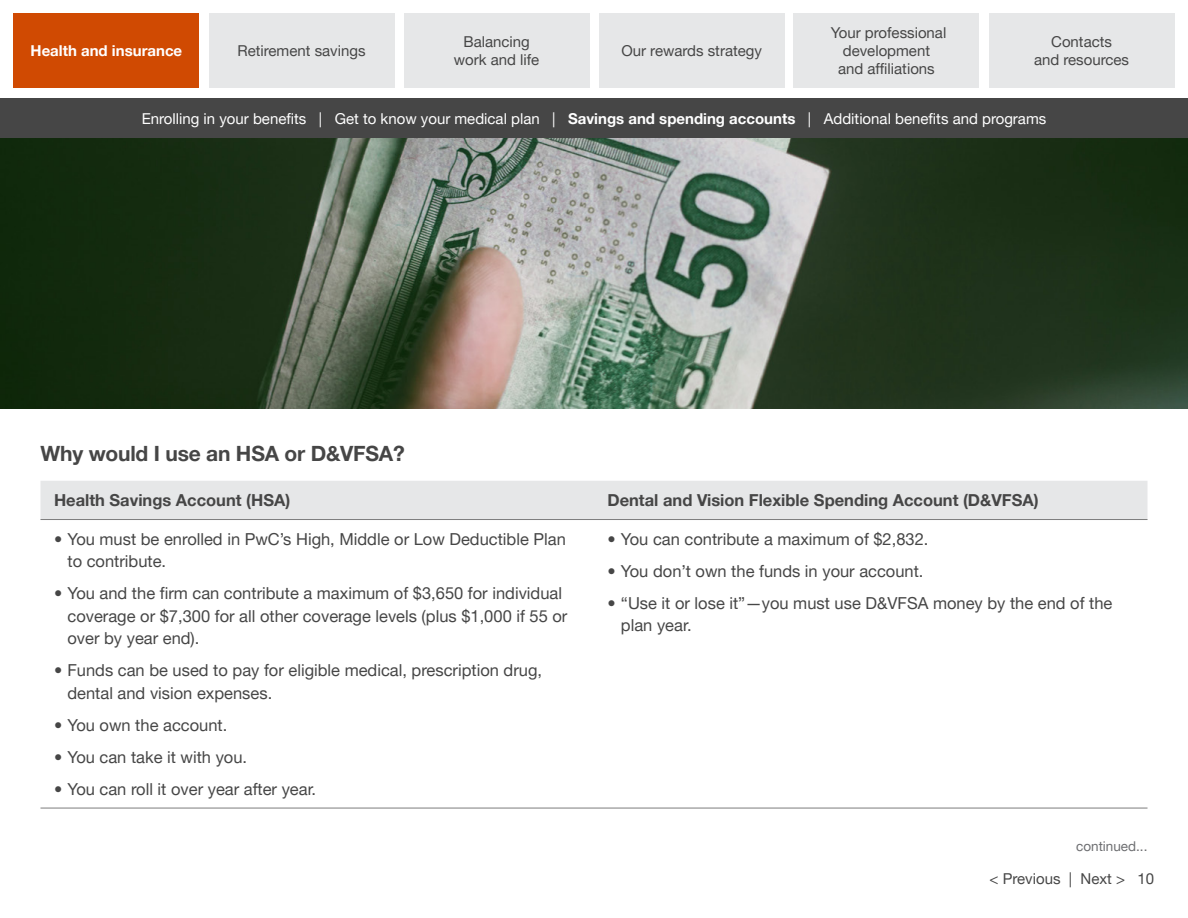
<style>
.page{position:relative;width:1188px;height:918px;background:#fff}
.page>*{position:absolute;margin:0;border:0;box-sizing:border-box;transform-origin:0 0}
.t1{font:700 21px "Helvetica Neue LT Pro";letter-spacing:-.01em;color:#464646}
.t2{font:16.5px/22.5px "Helvetica Neue LT Pro";color:#464646}
.t3{font:700 16.5px "Helvetica Neue LT Pro";color:#464646}
.t4{font:15px/18px "Helvetica Neue LT Pro";color:#464646;text-align:center}
.t5{font:15px "Helvetica Neue LT Pro";color:#fff}
.t6{font:700 15px "Helvetica Neue LT Pro";color:#fff}
.t7{font:13.5px "Helvetica Neue LT Pro";color:#6d6e71}
.s1{font-weight:700}
</style>
<div class="page">
<div style="left:0;top:98px;width:1188px;height:41px;background:#464646"></div>
<div style="left:40px;top:481px;width:1108px;height:38px;background:#e6e7e8"></div>
<hr style="left:40px;top:519px;width:554px;height:1px;background:#7d7d7d">
<hr style="left:594px;top:519px;width:554px;height:1px;background:#7d7d7d">
<hr style="left:40px;top:808px;width:554px;height:1px;background:#7d7d7d">
<hr style="left:594px;top:808px;width:554px;height:1px;background:#7d7d7d">
<img style="left:0;top:139px;width:1188px;height:270px">
<div style="left:14px;top:14px;width:185px;height:74px;background:#d04a02"></div>
<div style="left:209px;top:14px;width:185px;height:74px;background:#e6e7e8"></div>
<div style="left:404px;top:14px;width:186px;height:74px;background:#e6e7e8"></div>
<div style="left:599px;top:14px;width:186px;height:74px;background:#e6e7e8"></div>
<div style="left:794px;top:14px;width:185px;height:74px;background:#e6e7e8"></div>
<div style="left:989px;top:14px;width:185px;height:74px;background:#e6e7e8"></div>
<p class="t6" style="left:31px;top:41px;width:153px">Health and insurance</p>
<p class="t4" style="left:237px;top:41px;width:130px">Retirement savings</p>
<p class="t4" style="left:454px;top:32px;width:87px">Balancing work and life</p>
<p class="t4" style="left:621px;top:41px;width:142px">Our rewards strategy</p>
<p class="t4" style="left:831px;top:23px;width:117px">Your professional development and affiliations</p>
<p class="t4" style="left:1034px;top:32px;width:97px">Contacts<br>and resources</p>
<p class="t5" style="left:142px;top:109px;width:906px">Enrolling in your benefits | Get to know your medical plan | <span class="s1">Savings and spending accounts</span> | Additional benefits and programs</p>
<p class="t1" style="left:40px;top:441px;width:366px">Why would I use an HSA or D&amp;VFSA?</p>
<p class="t3" style="left:54px;top:490px;width:238px">Health Savings Account (HSA)</p>
<p class="t3" style="left:607px;top:490px;width:433px">Dental and Vision Flexible Spending Account (D&amp;VFSA)</p>
<p class="t2" style="left:67px;top:527px;width:500px;text-indent:-13px">• You must be enrolled in PwC’s High, Middle or Low Deductible Plan to contribute.</p>
<p class="t2" style="left:67px;top:582px;width:501px;text-indent:-13px">• You and the firm can contribute a maximum of $3,650 for individual coverage or $7,300 for all other coverage levels (plus $1,000 if 55 or over by year end).</p>
<p class="t2" style="left:67px;top:659px;width:476px;text-indent:-13px">• Funds can be used to pay for eligible medical, prescription drug, dental and vision expenses.</p>
<p class="t2" style="left:54px;top:713px;width:175px">• You own the account.</p>
<p class="t2" style="left:54px;top:745px;width:195px">• You can take it with you.</p>
<p class="t2" style="left:54px;top:777px;width:264px">• You can roll it over year after year.</p>
<p class="t2" style="left:607px;top:527px;width:323px">• You can contribute a maximum of $2,832.</p>
<p class="t2" style="left:607px;top:559px;width:318px">• You don’t own the funds in your account.</p>
<p class="t2" style="left:621px;top:591px;width:493px;text-indent:-13px">• “Use it or lose it”—you must use D&amp;VFSA money by the end of the plan year.</p>
<p class="t7" style="left:1076px;top:837px;width:73px">continued...</p>
<p class="t4" style="left:990px;top:869px;width:166px">&lt; Previous | Next &gt; 10</p>
</div>
